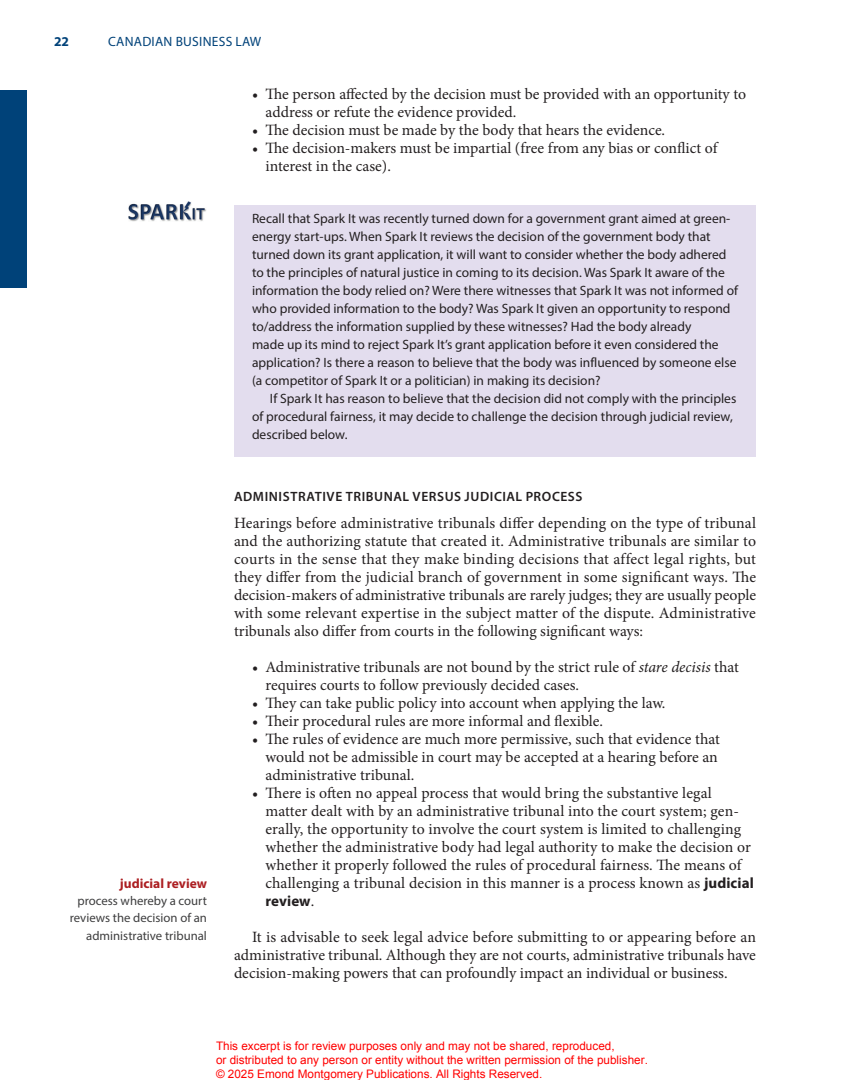
<style>
.page{position:relative;width:864px;height:1080px;background:#fff}
.page>*{position:absolute;margin:0;border:0;box-sizing:border-box;transform-origin:0 0}
.t1{font:15.75px/18px "Minion Pro";color:#231f20}
.t2{font:700 15px "Myriad Pro";color:#231f20}
.t3{font:13.5px/18px "Myriad Pro";color:#231f20}
.t4{font:600 13.5px "Myriad Pro";letter-spacing:.045em;color:#231f20}
.t5{font:13.5px "Myriad Pro";letter-spacing:.02em;color:#004279}
.t6{font:700 13.5px "Myriad Pro";color:#ac1f22}
.t7{font:700 13.5px "Myriad Pro";color:#004279}
.t8{font:12.75px/17.2px "Myriad Pro";color:#3e3e3f;text-align:right}
.t9{font:11.7px/14.1px "Arial";color:#f00}
.s1{font-style:italic}
.s2{font-family:"Myriad Pro";font-weight:700;font-size:15px}
.s3{font-family:"Minion Pro";font-weight:400;font-size:15.75px}
</style>
<div class="page">
<div style="left:0;top:90px;width:27px;height:198px;background:#004279"></div>
<div style="left:234px;top:205px;width:522px;height:252px;background:#e3ddee"></div>
<img style="left:129px;top:201px;width:77px;height:20px">
<p class="t7" style="left:54px;top:33px;width:16px">22</p>
<p class="t5" style="left:108px;top:34px;width:155px">CANADIAN BUSINESS LAW</p>
<p class="t6" style="left:120px;top:874px;width:89px">judicial review</p>
<p class="t8" style="left:70px;top:892px;width:139px">process whereby a court reviews the decision of an administrative tribunal</p>
<p class="t1" style="left:266px;top:85px;width:482px;text-indent:-14px">• The person affected by the decision must be provided with an opportunity to address or refute the evidence provided.</p>
<p class="t1" style="left:252px;top:121px;width:415px">• The decision must be made by the body that hears the evidence.</p>
<p class="t1" style="left:266px;top:139px;width:453px;text-indent:-14px">• The decision-makers must be impartial (free from any bias or conflict of interest in the case).</p>
<p class="t3" style="left:252px;top:209px;width:488px">Recall that Spark It was recently turned down for a government grant aimed at green&shy;energy start-ups. When Spark It reviews the decision of the government body that turned down its grant application, it will want to consider whether the body adhered to the principles of natural justice in coming to its decision. Was Spark It aware of the information the body relied on? Were there witnesses that Spark It was not informed of who provided information to the body? Was Spark It given an opportunity to respond to/address the information supplied by these witnesses? Had the body already<br>made up its mind to reject Spark It’s grant application before it even considered the application? Is there a reason to believe that the body was influenced by someone else (a competitor of Spark It or a politician) in making its decision?</p>
<p class="t3" style="left:252px;top:389px;width:486px;text-indent:18px">If Spark It has reason to believe that the decision did not comply with the principles of procedural fairness, it may decide to challenge the decision through judicial review, described below.</p>
<p class="t4" style="left:234px;top:488px;width:350px">ADMINISTRATIVE TRIBUNAL VERSUS JUDICIAL PROCESS</p>
<p class="t1" style="left:234px;top:514px;width:524px;text-align:justify">Hearings before administrative tribunals differ depending on the type of tribunal and the authorizing statute that created it. Administrative tribunals are similar to courts in the sense that they make binding decisions that affect legal rights, but they differ from the judicial branch of government in some significant ways. The decision-makers of administrative tribunals are rarely judges; they are usually people with some relevant expertise in the subject matter of the dispute. Administrative tribunals also differ from courts in the following significant ways:</p>
<p class="t1" style="left:266px;top:658px;width:475px;text-indent:-14px">• Administrative tribunals are not bound by the strict rule of <span class="s1">stare decisis</span> that requires courts to follow previously decided cases.</p>
<p class="t1" style="left:252px;top:694px;width:415px">• They can take public policy into account when applying the law.</p>
<p class="t1" style="left:252px;top:712px;width:353px">• Their procedural rules are more informal and flexible.</p>
<p class="t1" style="left:266px;top:730px;width:456px;text-indent:-14px">• The rules of evidence are much more permissive, such that evidence that would not be admissible in court may be accepted at a hearing before an administrative tribunal.</p>
<p class="t1" style="left:266px;top:784px;width:490px;text-indent:-14px">• There is often no appeal process that would bring the substantive legal matter dealt with by an administrative tribunal into the court system; gen&shy;erally, the opportunity to involve the court system is limited to challenging whether the administrative body had legal authority to make the decision or whether it properly followed the rules of procedural fairness. The means of challenging a tribunal decision in this manner is a process known as <span class="s2">judicial</span></p>
<p class="t2" style="left:265px;top:891px;width:50px">review<span class="s3">.</span></p>
<p class="t1" style="left:234px;top:928px;width:524px;text-align:justify;text-indent:18px">It is advisable to seek legal advice before submitting to or appearing before an administrative tribunal. Although they are not courts, administrative tribunals have decision-making powers that can profoundly impact an individual or business.</p>
<p class="t9" style="left:216px;top:1039px;width:433px">This excerpt is for review purposes only and may not be shared, reproduced,<br>or distributed to any person or entity without the written permission of the publisher. © 2025 Emond Montgomery Publications. All Rights Reserved.</p>
</div>
